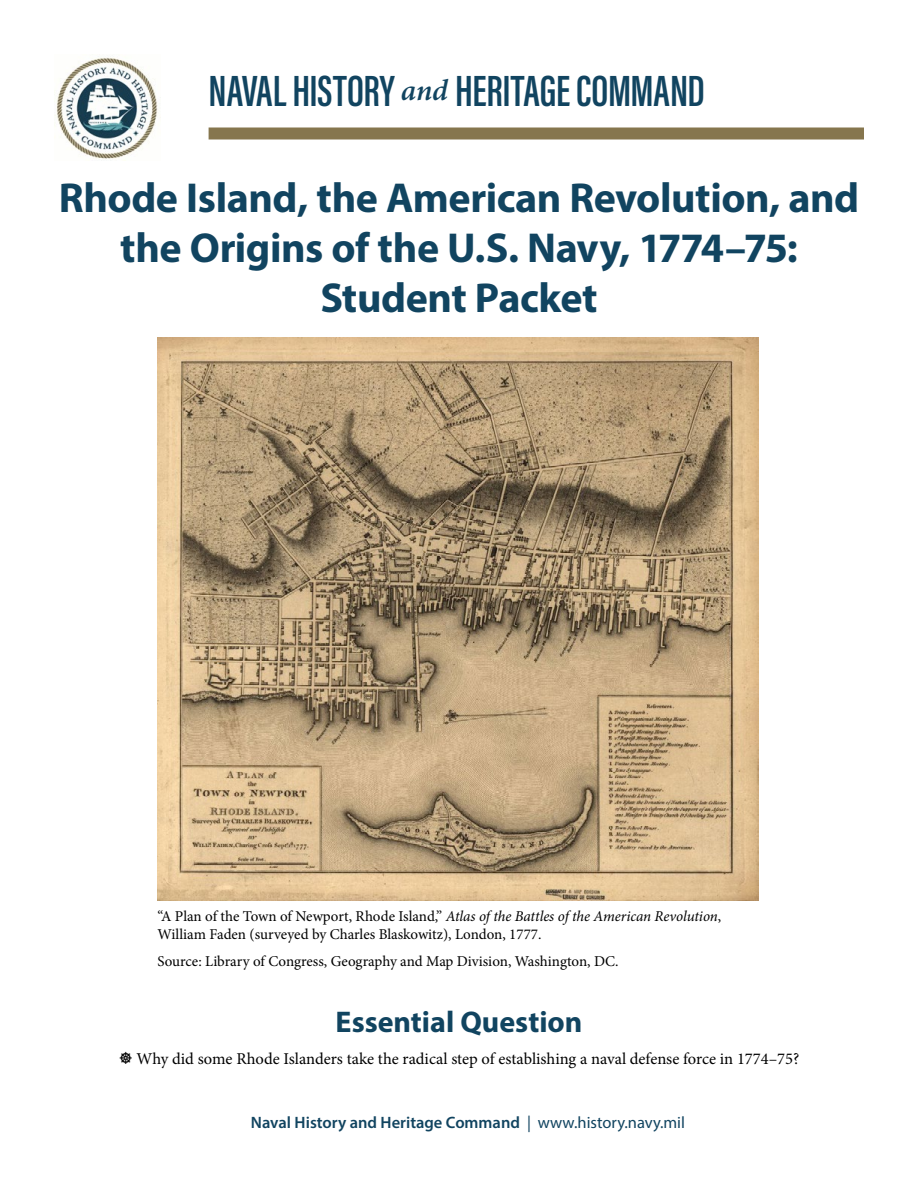
<style>
.page{position:relative;width:918px;height:1188px;background:#fff}
.page>*{position:absolute;margin:0;border:0;box-sizing:border-box;transform-origin:0 0}
.t1{font:600 45px "Acumin Pro Extra Cond";letter-spacing:-.005em;color:#114460}
.t2{font:700 42px/50.4px "Myriad Pro";letter-spacing:-.01em;color:#114460;text-align:center}
.H2_centered{font:700 30px "Myriad Pro";color:#114460}
.t3{font:16.5px "Minion Pro";color:#000}
.t4{font:600 16.5px "Myriad Pro";color:#114460}
.t5{font:15px/18px "Minion Pro";letter-spacing:-.005em;color:#000}
.s1{font-family:"Minion Pro";font-style:italic;font-size:30px}
.s2{font-style:italic}
.s3{font-weight:400}
</style>
<div class="page">
<img style="left:54px;top:57px;width:107px;height:102px">
<div style="left:209px;top:128px;width:655px;height:12px;background:#86764e;border:2px solid #86764e"></div>
<img style="left:158px;top:338px;width:601px;height:563px">
<h1 class="t1" style="left:209px;top:63px;width:498px">NAVAL HISTORY <span class="s1">and</span> HERITAGE COMMAND</h1>
<h1 class="t2" style="left:59px;top:171px;width:802px">Rhode Island, the American Revolution, and the Origins of the U.S. Navy, 1774–75:<br>Student Packet</h1>
<p class="t5" style="left:157px;top:908px;width:565px">“A Plan of the Town of Newport, Rhode Island,” <span class="s2">Atlas of the Battles of the American Revolution</span>,<br>William Faden (surveyed by Charles Blaskowitz), London, 1777.</p>
<p class="t5" style="left:157px;top:953px;width:463px">Source: Library of Congress, Geography and Map Division, Washington, DC.</p>
<h2 class="H2_centered" style="left:336px;top:1003px;width:248px">Essential Question</h2>
<p class="t3" style="left:137px;top:1048px;width:664px">Why did some Rhode Islanders take the radical step of establishing a naval defense force in 1774–75?</p>
<p class="t4" style="left:251px;top:1112px;width:436px">Naval History and Heritage Command <span class="s3">| www.history.navy.mil</span></p>
</div>
